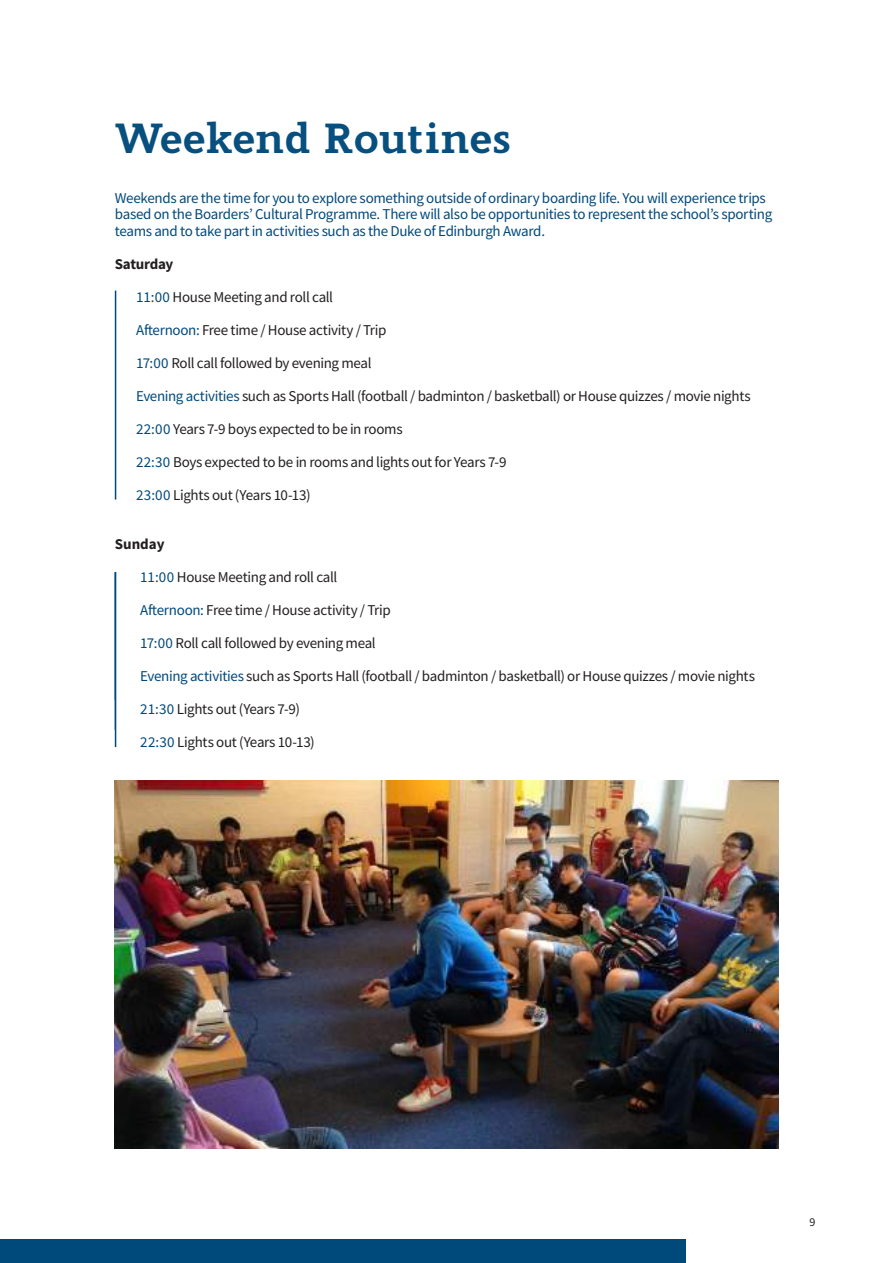
<style>
.page{position:relative;width:893px;height:1263px;background:#fff}
.page>*{position:absolute;margin:0;border:0;box-sizing:border-box;transform-origin:0 0}
.t1{font:800 42px "Modum";color:#074f7f}
.t2{font:15px "Source Sans Pro";letter-spacing:-.02em;color:#231f20}
.t3{font:15px/16.5px "Source Sans Pro";letter-spacing:-.02em;color:#00497b}
.t4{font:700 15px "Source Sans Pro";letter-spacing:-.015em;color:#231f20}
.t5{font:12px "Source Sans Pro";color:#231f20}
.s1{color:#00497b}
</style>
<div class="page">
<div style="left:0;top:1239px;width:686px;height:24px;background:#00497b"></div>
<hr style="left:115px;top:291px;width:1px;height:208px;background:#00497b">
<hr style="left:115px;top:572px;width:1px;height:175px;background:#00497b">
<img style="left:115px;top:781px;width:663px;height:367px">
<h1 class="t1" style="left:115px;top:104px;width:398px">Weekend Routines</h1>
<p class="t3" style="left:115px;top:189px;width:659px">Weekends are the time for you to explore something outside of ordinary boarding life. You will experience trips based on the Boarders’ Cultural Programme. There will also be opportunities to represent the school’s sporting teams and to take part in activities such as the Duke of Edinburgh Award.</p>
<p class="t4" style="left:115px;top:253px;width:60px">Saturday</p>
<p class="t2" style="left:136px;top:287px;width:199px"><span class="s1">11:00</span> House Meeting and roll call</p>
<p class="t2" style="left:136px;top:320px;width:252px"><span class="s1">Afternoon:</span> Free time / House activity / Trip</p>
<p class="t2" style="left:136px;top:353px;width:237px"><span class="s1">17:00</span> Roll call followed by evening meal</p>
<p class="t2" style="left:136px;top:386px;width:616px"><span class="s1">Evening activities</span> such as Sports Hall (football / badminton / basketball) or House quizzes / movie nights</p>
<p class="t2" style="left:136px;top:419px;width:268px"><span class="s1">22:00</span> Years 7-9 boys expected to be in rooms</p>
<p class="t2" style="left:136px;top:452px;width:372px"><span class="s1">22:30</span> Boys expected to be in rooms and lights out for Years 7-9</p>
<p class="t2" style="left:136px;top:485px;width:176px"><span class="s1">23:00</span> Lights out (Years 10-13)</p>
<p class="t4" style="left:115px;top:534px;width:51px">Sunday</p>
<p class="t2" style="left:140px;top:567px;width:199px"><span class="s1">11:00</span> House Meeting and roll call</p>
<p class="t2" style="left:140px;top:600px;width:252px"><span class="s1">Afternoon:</span> Free time / House activity / Trip</p>
<p class="t2" style="left:140px;top:633px;width:237px"><span class="s1">17:00</span> Roll call followed by evening meal</p>
<p class="t2" style="left:140px;top:666px;width:616px"><span class="s1">Evening activities</span> such as Sports Hall (football / badminton / basketball) or House quizzes / movie nights</p>
<p class="t2" style="left:140px;top:699px;width:161px"><span class="s1">21:30</span> Lights out (Years 7-9)</p>
<p class="t2" style="left:140px;top:732px;width:176px"><span class="s1">22:30</span> Lights out (Years 10-13)</p>
<p class="t5" style="left:810px;top:1214px;width:7px">9</p>
</div>
